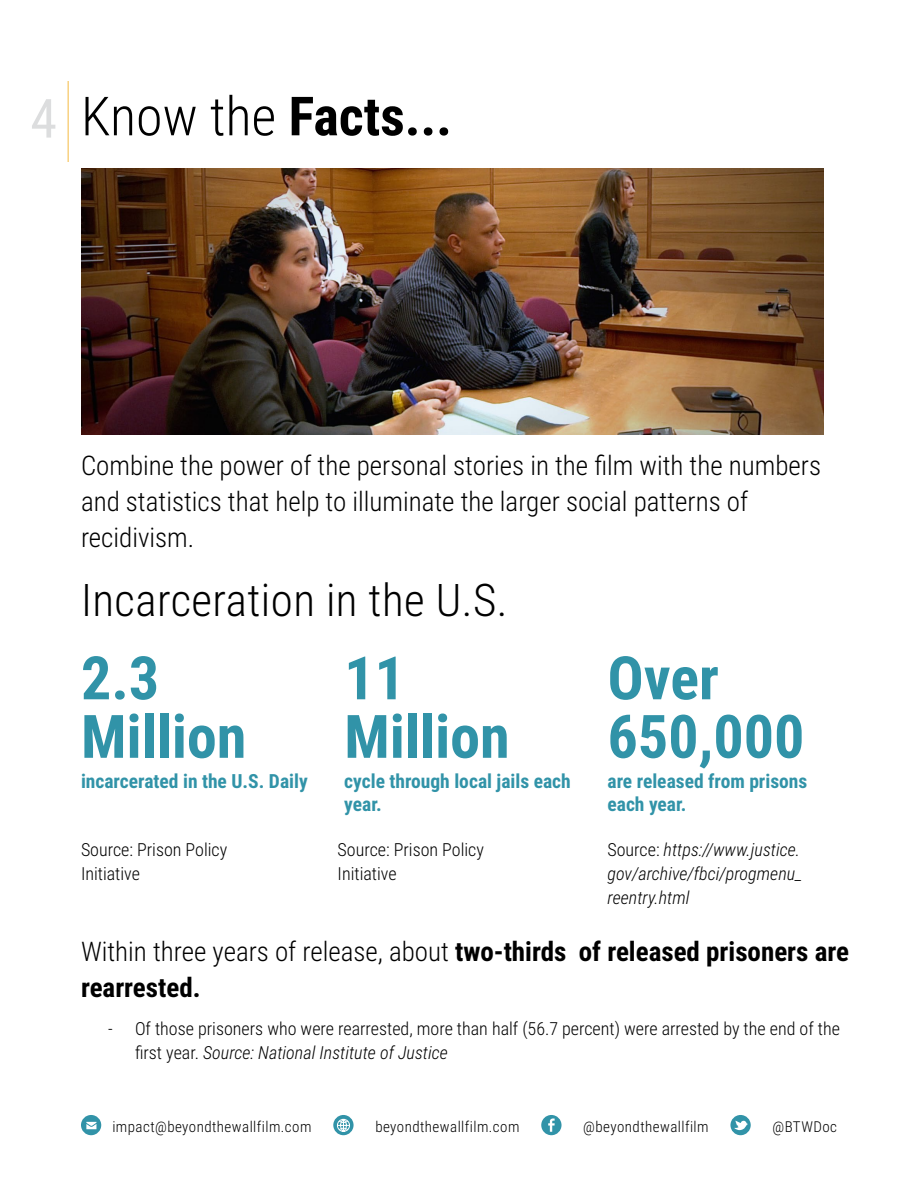
<style>
.page{position:relative;width:918px;height:1188px;background:#fff}
.page>*{position:absolute;margin:0;border:0;box-sizing:border-box;transform-origin:0 0}
.t1{font:700 60px/58.5px "Roboto Condensed";color:#3193a8}
.t2{font:700 54px "Roboto Condensed";color:#000}
.t3{font:300 45px "Roboto Condensed";letter-spacing:.01em;color:#000}
.t4{font:300 27px/36px "Roboto Condensed";color:#000}
.t5{font:700 27px/36px "Roboto Condensed";color:#000}
.t6{font:700 19.5px/23.4px "Roboto Condensed";color:#3193a8}
.t7{font:300 18px/24px "Roboto Condensed";color:#000}
.t8{font:italic 300 18px/24px "Roboto Condensed";color:#000;text-align:justify}
.t9{font:300 15px "Roboto Condensed";letter-spacing:.03em;color:#000}
.s1{font-weight:400;color:#dcddde}
.s2{font-weight:300}
.s3{font-style:normal}
.s4{font-style:italic}
</style>
<div class="page">
<svg style="left:81px;top:1115px;width:20px;height:20px"></svg>
<svg style="left:86px;top:1122px;width:10px;height:7px"></svg>
<div style="left:333px;top:1115px;width:21px;height:20px;background:#3193a8;border-radius:50%"></div>
<svg style="left:337px;top:1118px;width:13px;height:14px"></svg>
<div style="left:541px;top:1115px;width:21px;height:20px;background:#3193a8;border-radius:50%"></div>
<svg style="left:548px;top:1118px;width:7px;height:14px"></svg>
<div style="left:730px;top:1115px;width:21px;height:20px;background:#3193a8;border-radius:50%"></div>
<svg style="left:734px;top:1121px;width:14px;height:9px"></svg>
<hr style="left:68px;top:81px;width:1px;height:81px;background:#f5ba42">
<img style="left:81px;top:168px;width:743px;height:266px">
<h2 class="t2" style="left:30px;top:78px;width:423px"><span class="s1">4</span> <span class="s2">Know the</span> Facts...</h2>
<h3 class="t4" style="left:81px;top:447px;width:742px">Combine the power of the personal stories in the film with the numbers and statistics that help to illuminate the larger social patterns of recidivism.</h3>
<h3 class="t3" style="left:81px;top:569px;width:428px">Incarceration in the U.S.</h3>
<h1 class="t1" style="left:81px;top:647px;width:167px">2.3<br>Million</h1>
<p class="t6" style="left:81px;top:769px;width:228px">incarcerated in the U.S. Daily</p>
<h1 class="t1" style="left:344px;top:647px;width:167px">11<br>Million</h1>
<p class="t6" style="left:344px;top:769px;width:228px">cycle through local jails each year.</p>
<h1 class="t1" style="left:608px;top:647px;width:198px">Over<br>650,000</h1>
<p class="t6" style="left:608px;top:769px;width:201px">are released from prisons each year.</p>
<p class="t7" style="left:81px;top:837px;width:148px">Source: Prison Policy<br>Initiative</p>
<p class="t7" style="left:338px;top:837px;width:148px">Source: Prison Policy<br>Initiative</p>
<p class="t8" style="left:608px;top:837px;width:196px"><span class="s3">Source:</span> https://www.justice. gov/archive/fbci/progmenu_ reentry.html</p>
<h3 class="t5" style="left:81px;top:933px;width:769px"><span class="s2">Within three years of release, about</span> two-thirds of released prisoners are rearrested.</h3>
<p class="t7" style="left:135px;top:1016px;width:706px;text-indent:-27px">- Of those prisoners who were rearrested, more than half (56.7 percent) were arrested by the end of the first year. <span class="s4">Source: National Institute of Justice</span></p>
<p class="t9" style="left:112px;top:1116px;width:201px">impact@beyondthewallfilm.com</p>
<p class="t9" style="left:375px;top:1116px;width:146px">beyondthewallfilm.com</p>
<p class="t9" style="left:583px;top:1116px;width:127px">@beyondthewallfilm</p>
<p class="t9" style="left:772px;top:1116px;width:66px">@BTWDoc</p>
</div>
